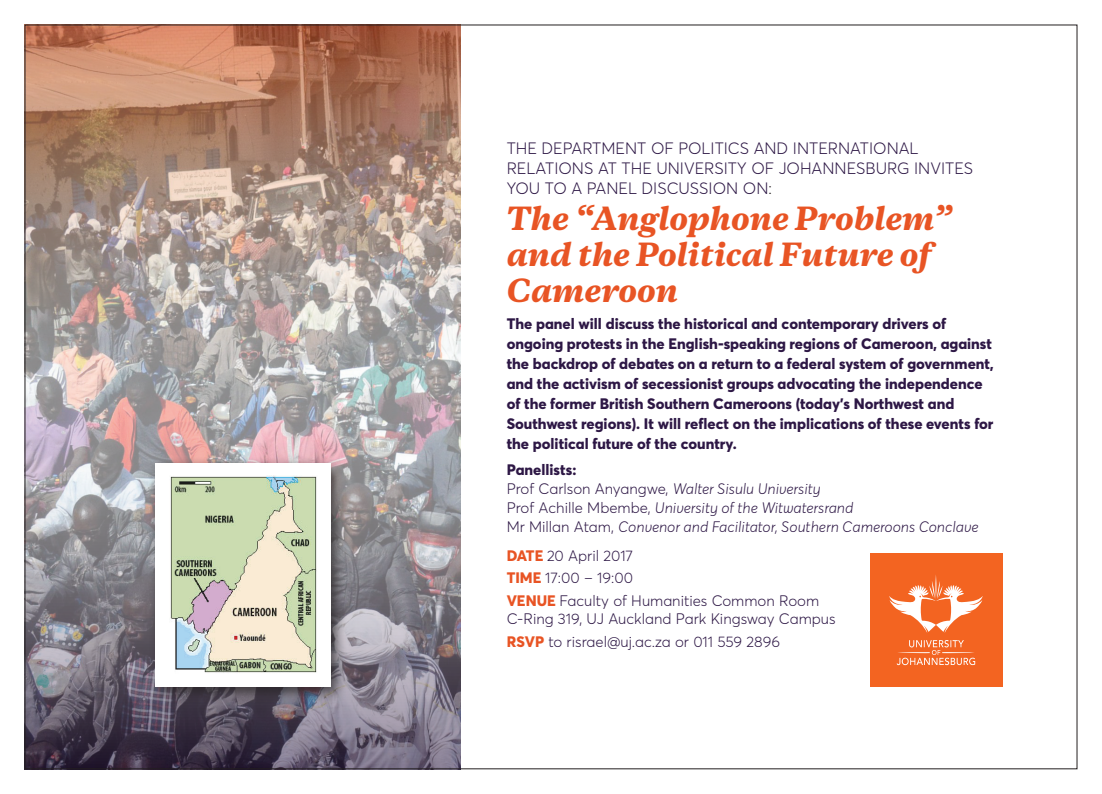
<style>
.page{position:relative;width:1102px;height:794px;background:#fff}
.page>*{position:absolute;margin:0;border:0;box-sizing:border-box;transform-origin:0 0}
.t1{font:italic 800 30px/36px "Copernicus";color:#e85424}
.t2{font:300 16.25px/20px "Averta Std";color:#2d1745}
.t3{font:800 15px/20px "Averta Std";color:#2d1745}
.t4{font:italic 300 15px/18.8px "Averta Std";color:#2d1745}
.t5{font:300 15px/22.2px "Averta Std";color:#2d1745}
.s1{color:#231f20}
.s2{font-weight:800;font-style:normal}
.s3{font-style:normal}
.s4{font-weight:800;color:#e85424}
</style>
<div class="page">
<img style="left:27px;top:27px;width:434px;height:740px">
<div style="left:871px;top:553px;width:132px;height:133px;background:#f36421"></div>
<svg style="left:889px;top:575px;width:94px;height:58px"></svg>
<svg style="left:897px;top:640px;width:78px;height:25px"></svg>
<div style="left:148px;top:456px;width:200px;height:248px;background:#231f20;opacity:.75"></div>
<div style="left:155px;top:463px;width:176px;height:224px;background:#fff"></div>
<img style="left:170px;top:475px;width:147px;height:198px">
<p class="t2" style="left:507px;top:138px;width:468px">THE DEPARTMENT OF POLITICS AND INTERNATIONAL<br>RELATIONS AT THE UNIVERSITY OF JOHANNESBURG INVITES<br>YOU TO A PANEL DISCUSSION ON<span class="s1">:</span></p>
<h1 class="t1" style="left:507px;top:201px;width:448px">The “Anglophone Problem” and the Political Future of<br>Cameroon</h1>
<p class="t3" style="left:507px;top:314px;width:489px">The panel will discuss the historical and contemporary drivers of ongoing protests in the English-speaking regions of Cameroon, against the backdrop of debates on a return to a federal system of government, and the activism of secessionist groups advocating the independence of the former British Southern Cameroons (today’s Northwest and Southwest regions). It will reflect on the implications of these events for the political future of the country.</p>
<p class="t4" style="left:507px;top:461px;width:473px"><span class="s2">Panellists:<br></span><span class="s3">Prof Carlson Anyangwe,</span> Walter Sisulu University<br><span class="s3">Prof Achille Mbembe,</span> University of the Witwatersrand<br><span class="s3">Mr Millan Atam,</span> Convenor and Facilitator, Southern Cameroons Conclave</p>
<p class="t5" style="left:507px;top:544px;width:314px"><span class="s4">DATE</span> 20 April 2017<br><span class="s4">TIME</span> 17:00 – 19:00<br><span class="s4">VENUE</span> Faculty of Humanities Common Room</p>
<p class="t5" style="left:507px;top:608px;width:330px">C-Ring 319, UJ Auckland Park Kingsway Campus<br><span class="s4">RSVP</span> to risrael@uj.ac.za or 011 559 2896</p>
</div>
